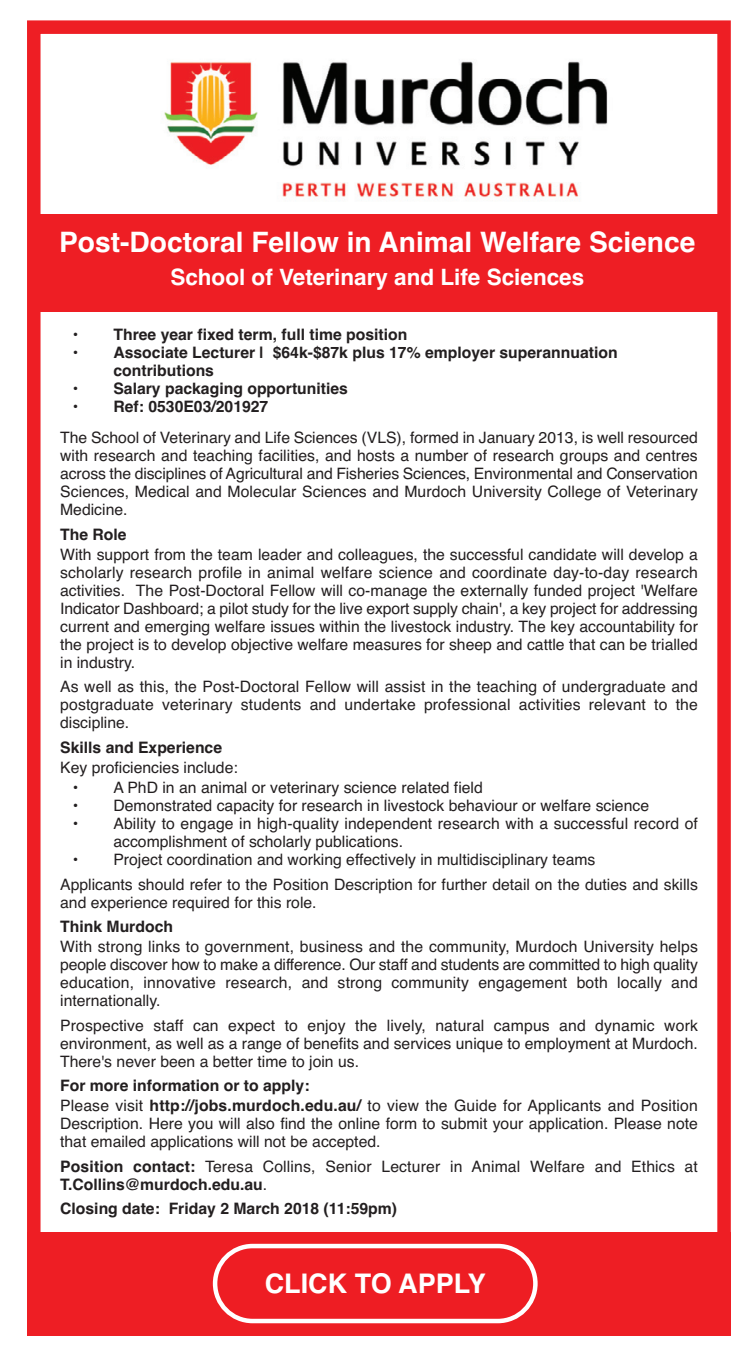
<style>
.page{position:relative;width:756px;height:1361px;background:#fff}
.page>*{position:absolute;margin:0;border:0;box-sizing:border-box;transform-origin:0 0}
.t1{font:700 28.12px "Helvetica";color:#fff}
.t2{font:700 27px "Helvetica";color:#fff}
.t3{font:700 22.5px "Helvetica";color:#fff}
.t4{font:15.75px/18px "Helvetica";color:#231f20;text-align:justify}
.t5{font:700 15.75px/18px "Helvetica";color:#231f20}
.s1{font-weight:400}
.s2{font-weight:700}
</style>
<div class="page">
<div style="left:27px;top:20px;width:704px;height:1230px;border:14px solid #ee1e24"></div>
<img style="left:164px;top:61px;width:444px;height:139px">
<div style="left:29px;top:214px;width:692px;height:97px;background:#ee1e24"></div>
<div style="left:27px;top:1232px;width:704px;height:103px;background:#ee1e24"></div>
<svg style="left:213px;top:1243px;width:325px;height:80px"></svg>
<h1 class="t1" style="left:59px;top:232px;width:638px">Post-Doctoral Fellow in Animal Welfare Science</h1>
<h3 class="t3" style="left:170px;top:268px;width:415px">School of Veterinary and Life Sciences</h3>
<p class="t5" style="left:73px;top:327px;width:336px">• Three year fixed term, full time position</p>
<p class="t5" style="left:113px;top:345px;width:506px;text-indent:-40px">• Associate Lecturer | $64k-$87k plus 17% employer superannuation contributions</p>
<p class="t5" style="left:73px;top:381px;width:277px">• Salary packaging opportunities</p>
<p class="t5" style="left:73px;top:399px;width:197px">• Ref: 0530E03/201927</p>
<p class="t4" style="left:60px;top:430px;width:639px">The School of Veterinary and Life Sciences (VLS), formed in January 2013, is well resourced with research and teaching facilities, and hosts a number of research groups and centres across the disciplines of Agricultural and Fisheries Sciences, Environmental and Conservation Sciences, Medical and Molecular Sciences and Murdoch University College of Veterinary Medicine.</p>
<p class="t5" style="left:60px;top:526px;width:68px">The Role</p>
<p class="t4" style="left:60px;top:547px;width:639px">With support from the team leader and colleagues, the successful candidate will develop a scholarly research profile in animal welfare science and coordinate day-to-day research activities. The Post-Doctoral Fellow will co-manage the externally funded project 'Welfare Indicator Dashboard; a pilot study for the live export supply chain', a key project for addressing current and emerging welfare issues within the livestock industry. The key accountability for the project is to develop objective welfare measures for sheep and cattle that can be trialled in industry.</p>
<p class="t4" style="left:60px;top:679px;width:639px">As well as this, the Post-Doctoral Fellow will assist in the teaching of undergraduate and postgraduate veterinary students and undertake professional activities relevant to the discipline.</p>
<p class="t5" style="left:60px;top:739px;width:163px">Skills and Experience</p>
<p class="t4" style="left:60px;top:760px;width:179px">Key proficiencies include:</p>
<p class="t4" style="left:73px;top:780px;width:411px">• A PhD in an animal or veterinary science related field</p>
<p class="t4" style="left:73px;top:798px;width:578px">• Demonstrated capacity for research in livestock behaviour or welfare science</p>
<p class="t4" style="left:113px;top:816px;width:586px;text-indent:-40px">• Ability to engage in high-quality independent research with a successful record of accomplishment of scholarly publications.</p>
<p class="t4" style="left:60px;top:849px;width:639px;line-height:24.3px;text-indent:13px">• Project coordination and working effectively in multidisciplinary teams<br>Applicants should refer to the Position Description for further detail on the duties and skills</p>
<p class="t4" style="left:60px;top:894px;width:258px">and experience required for this role.</p>
<p class="t5" style="left:60px;top:919px;width:114px">Think Murdoch</p>
<p class="t4" style="left:60px;top:939px;width:639px">With strong links to government, business and the community, Murdoch University helps people discover how to make a difference. Our staff and students are committed to high quality education, innovative research, and strong community engagement both locally and internationally.</p>
<p class="t4" style="left:60px;top:1017px;width:639px">Prospective staff can expect to enjoy the lively, natural campus and dynamic work environment, as well as a range of benefits and services unique to employment at Murdoch.<br>There's never been a better time to join us.</p>
<p class="t5" style="left:60px;top:1077px;width:639px;line-height:20.2px">For more information or to apply:<br><span class="s1">Please visit</span> http://jobs.murdoch.edu.au/ <span class="s1">to view the Guide for Applicants and Position</span></p>
<p class="t4" style="left:60px;top:1116px;width:639px">Description. Here you will also find the online form to submit your application. Please note that emailed applications will not be accepted.</p>
<p class="t4" style="left:60px;top:1158px;width:639px"><span class="s2">Position contact:</span> Teresa Collins, Senior Lecturer in Animal Welfare and Ethics at<br><span class="s2">T.Collins@murdoch.edu.au</span>.</p>
<p class="t5" style="left:60px;top:1201px;width:338px">Closing date: Friday 2 March 2018 (11:59pm)</p>
<h2 class="t2" style="left:265px;top:1273px;width:223px">CLICK TO APPLY</h2>
</div>
